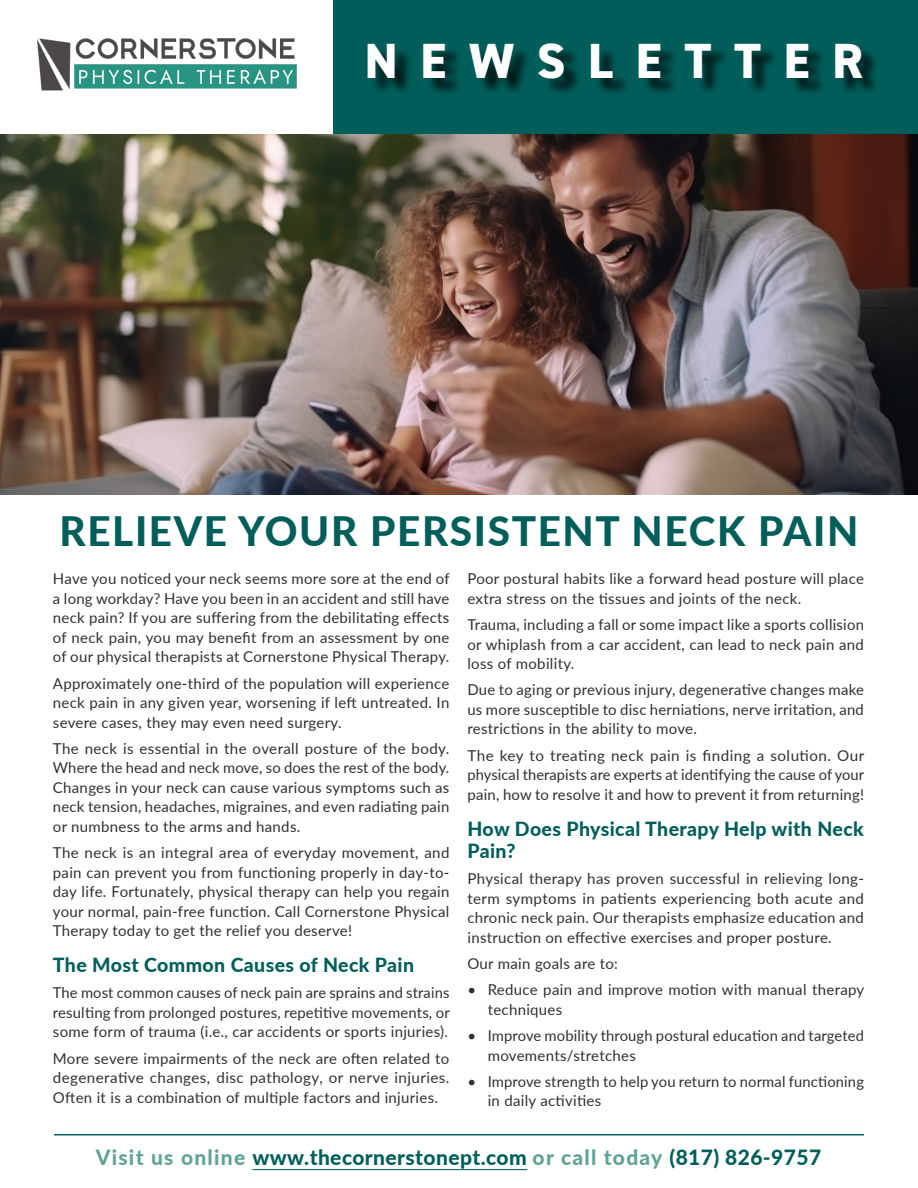
<style>
.page{position:relative;width:918px;height:1188px;background:#fff}
.page>*{position:absolute;margin:0;border:0;box-sizing:border-box;transform-origin:0 0}
.t1{font:800 49.5px "DIN2014";letter-spacing:.46em;color:#fff}
.t2{font:800 40.5px "Lato";letter-spacing:.04em;color:#005e5a}
.t3{font:800 21px "Lato";letter-spacing:.02em;color:#005e5a}
.Heading_1{font:800 19.5px/22.5px "Lato";letter-spacing:.02em;color:#005e5a}
.Body_Copy{font:15px/19.5px "Lato";letter-spacing:.02em;color:#342f2e;text-align:justify}
.s1{color:#60a395}
</style>
<div class="page">
<img style="left:0;top:134px;width:918px;height:361px">
<div style="left:333px;top:0;width:585px;height:134px;background:#005e5a"></div>
<div style="left:371px;top:45px;width:509px;height:52px;background:#000;opacity:.75"></div>
<hr style="left:252px;top:1169px;width:275px;height:1px;background:#005e5a">
<img style="left:37px;top:38px;width:260px;height:53px">
<hr style="left:54px;top:1134px;width:810px;height:2px;background:#005e5a">
<p class="t1" style="left:365px;top:28px;width:500px">NEWSLETTER</p>
<p class="t2" style="left:59px;top:502px;width:800px">RELIEVE YOUR PERSISTENT NECK PAIN</p>
<p class="Body_Copy" style="left:53px;top:569px;width:398px">Have you noticed your neck seems more sore at the end of a long workday? Have you been in an accident and still have neck pain? If you are suffering from the debilitating effects of neck pain, you may benefit from an assessment by one of our physical therapists at Cornerstone Physical Therapy.</p>
<p class="Body_Copy" style="left:53px;top:673px;width:398px">Approximately one-third of the population will experience neck pain in any given year, worsening if left untreated. In severe cases, they may even need surgery.</p>
<p class="Body_Copy" style="left:53px;top:738px;width:398px">The neck is essential in the overall posture of the body.<br>Where the head and neck move, so does the rest of the body.<br>Changes in your neck can cause various symptoms such as neck tension, headaches, migraines, and even radiating pain or numbness to the arms and hands.</p>
<p class="Body_Copy" style="left:53px;top:842px;width:398px">The neck is an integral area of everyday movement, and pain can prevent you from functioning properly in day-to&shy;day life. Fortunately, physical therapy can help you regain your normal, pain-free function. Call Cornerstone Physical Therapy today to get the relief you deserve!</p>
<p class="Heading_1" style="left:53px;top:953px;width:363px">The Most Common Causes of Neck Pain</p>
<p class="Body_Copy" style="left:53px;top:983px;width:398px">The most common causes of neck pain are sprains and strains resulting from prolonged postures, repetitive movements, or some form of trauma (i.e., car accidents or sports injuries).</p>
<p class="Body_Copy" style="left:53px;top:1048px;width:398px">More severe impairments of the neck are often related to degenerative changes, disc pathology, or nerve injuries.<br>Often it is a combination of multiple factors and injuries.</p>
<p class="Body_Copy" style="left:467px;top:569px;width:398px">Poor postural habits like a forward head posture will place extra stress on the tissues and joints of the neck.</p>
<p class="Body_Copy" style="left:467px;top:614px;width:398px">Trauma, including a fall or some impact like a sports collision or whiplash from a car accident, can lead to neck pain and loss of mobility.</p>
<p class="Body_Copy" style="left:467px;top:680px;width:398px">Due to aging or previous injury, degenerative changes make us more susceptible to disc herniations, nerve irritation, and restrictions in the ability to move.</p>
<p class="Body_Copy" style="left:467px;top:745px;width:398px">The key to treating neck pain is finding a solution. Our physical therapists are experts at identifying the cause of your pain, how to resolve it and how to prevent it from returning!</p>
<p class="Heading_1" style="left:467px;top:817px;width:398px">How Does Physical Therapy Help with Neck<br>Pain?</p>
<p class="Body_Copy" style="left:467px;top:869px;width:398px">Physical therapy has proven successful in relieving long&shy;term symptoms in patients experiencing both acute and chronic neck pain. Our therapists emphasize education and instruction on effective exercises and proper posture.</p>
<p class="Body_Copy" style="left:467px;top:953px;width:152px">Our main goals are to:</p>
<p class="Body_Copy" style="left:488px;top:980px;width:378px;text-indent:-20px">• Reduce pain and improve motion with manual therapy techniques</p>
<p class="Body_Copy" style="left:488px;top:1025px;width:378px;text-indent:-20px">• Improve mobility through postural education and targeted movements/stretches</p>
<p class="Body_Copy" style="left:488px;top:1071px;width:378px;text-indent:-20px">• Improve strength to help you return to normal functioning in daily activities</p>
<p class="t3" style="left:96px;top:1142px;width:727px"><span class="s1">Visit us online</span> www.thecornerstonept.com <span class="s1">or call today</span> (817) 826-9757</p>
</div>
